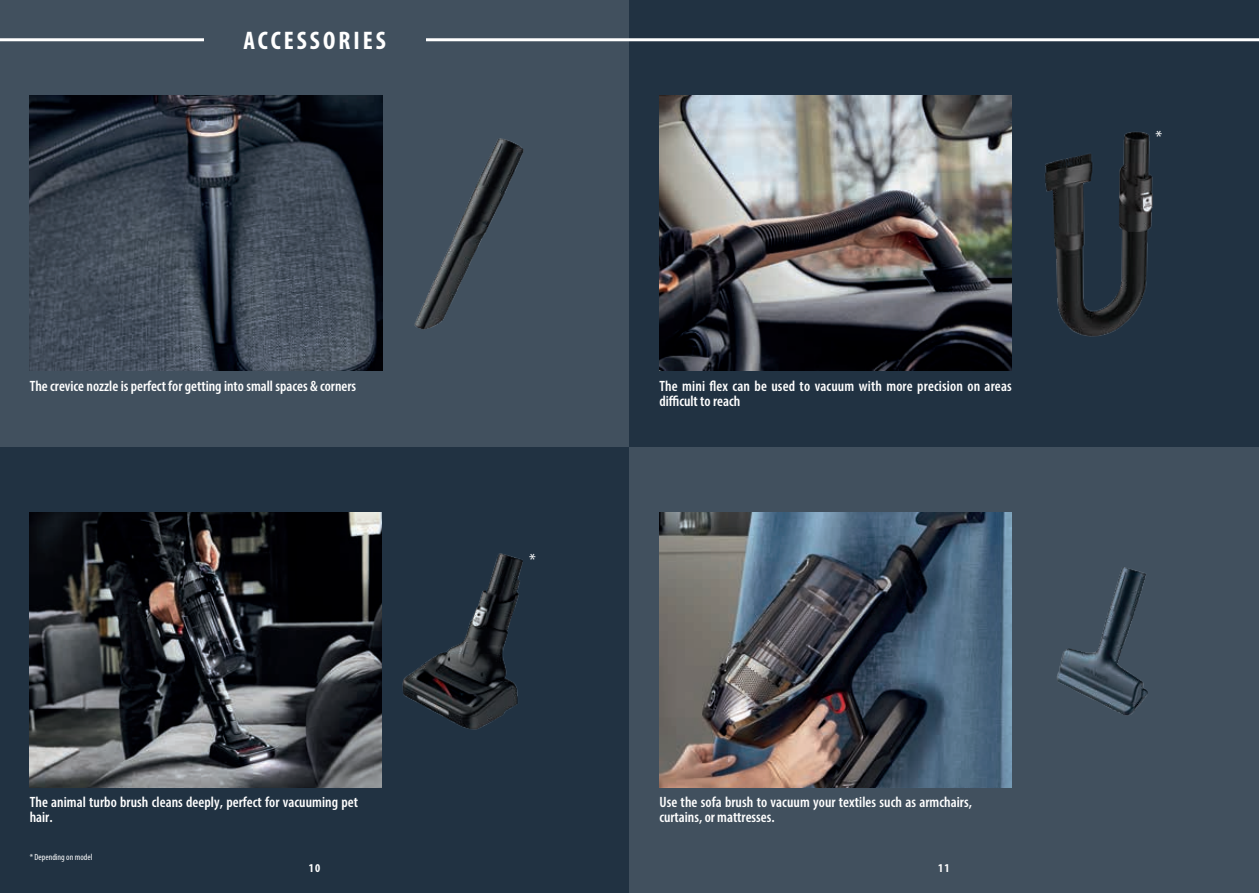
<style>
.page{position:relative;width:1259px;height:893px;background:#fff}
.page>*{position:absolute;margin:0;border:0;box-sizing:border-box;transform-origin:0 0}
.t1{font:700 condensed 25.5px "Myriad Pro";letter-spacing:.12em;color:#fff}
.t2{font:condensed 18px "Myriad Pro";color:#fff}
.t3{font:600 condensed 15px/15px "Myriad Pro";letter-spacing:.005em;color:#fff}
.t4{font:700 condensed 12px "Myriad Pro";color:#fff}
.t5{font:condensed 9px "Myriad Pro";color:#fff}
</style>
<div class="page">
<div style="left:0;top:446px;width:629px;height:447px;background:#213242"></div>
<div style="left:0;top:0;width:629px;height:446px;background:#41505e"></div>
<div style="left:629px;top:446px;width:630px;height:447px;background:#41505e"></div>
<div style="left:629px;top:0;width:630px;height:446px;background:#213242"></div>
<img style="left:30px;top:96px;width:352px;height:275px">
<img style="left:414px;top:138px;width:110px;height:191px">
<img style="left:30px;top:512px;width:352px;height:275px">
<img style="left:402px;top:553px;width:121px;height:177px">
<img style="left:1045px;top:131px;width:108px;height:206px">
<hr style="left:0;top:38px;width:1259px;height:3px;background:#fff">
<div style="left:204px;top:30px;width:221px;height:27px;background:#41505e"></div>
<img style="left:659px;top:96px;width:352px;height:275px">
<img style="left:1057px;top:567px;width:91px;height:148px">
<img style="left:659px;top:512px;width:352px;height:275px">
<h1 class="t1" style="left:244px;top:24px;width:144px">ACCESSORIES</h1>
<p class="t3" style="left:30px;top:378px;width:328px">The crevice nozzle is perfect for getting into small spaces &amp; corners</p>
<p class="t3" style="left:659px;top:378px;width:354px">The mini flex can be used to vacuum with more precision on areas difficult to reach</p>
<p class="t2" style="left:529px;top:549px;width:8px">*</p>
<p class="t3" style="left:30px;top:794px;width:330px">The animal turbo brush cleans deeply, perfect for vacuuming pet hair.</p>
<p class="t3" style="left:659px;top:794px;width:314px">Use the sofa brush to vacuum your textiles such as armchairs, curtains, or mattresses.</p>
<p class="t5" style="left:30px;top:852px;width:64px">* Depending on model</p>
<p class="t4" style="left:309px;top:861px;width:13px">10</p>
<p class="t4" style="left:938px;top:861px;width:13px">11</p>
<p class="t2" style="left:1155px;top:126px;width:8px">*</p>
</div>
